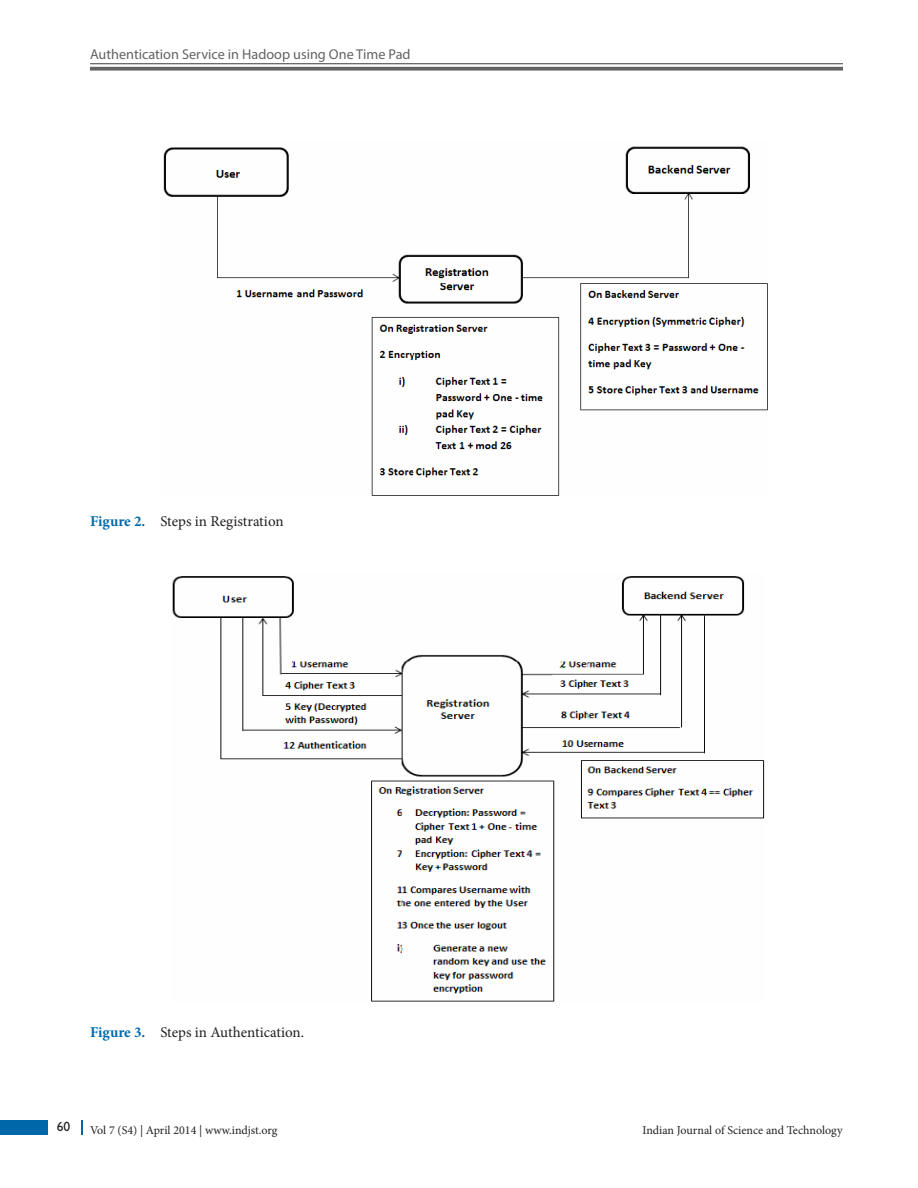
<style>
.page{position:relative;width:918px;height:1188px;background:#fff}
.page>*{position:absolute;margin:0;border:0;box-sizing:border-box;transform-origin:0 0}
.Fig_cap{font:15px "Minion Pro";color:#231f20}
.t1{font:14.25px "Myriad Pro";color:#636366}
.t2{font:13.5px "Gill Sans";color:#231f20}
.t3{font:12px "Minion Pro";color:#231f20}
.s1{font-weight:700;color:#0068a9}
</style>
<div class="page">
<hr style="left:90px;top:63px;width:753px;height:1px;background:#636366">
<svg style="left:90px;top:67px;width:753px;height:4px;background:#737376"></svg>
<div style="left:0;top:1120px;width:47px;height:15px;background:#0068a9"></div>
<svg style="left:81px;top:1120px;width:1px;height:15px"></svg>
<img style="left:172px;top:576px;width:592px;height:426px">
<img style="left:163px;top:146px;width:605px;height:350px">
<p class="t1" style="left:90px;top:45px;width:322px">Authentication Service in Hadoop using One Time Pad</p>
<p class="Fig_cap" style="left:90px;top:511px;width:195px"><span class="s1">Figure 2.</span> Steps in Registration</p>
<p class="Fig_cap" style="left:90px;top:1023px;width:216px"><span class="s1">Figure 3.</span> Steps in Authentication.</p>
<p class="t2" style="left:57px;top:1119px;width:15px">60</p>
<p class="t3" style="left:90px;top:1123px;width:189px">Vol 7 (S4) | April 2014 | www.indjst.org</p>
<p class="t3" style="left:642px;top:1123px;width:202px">Indian Journal of Science and Technology</p>
</div>
